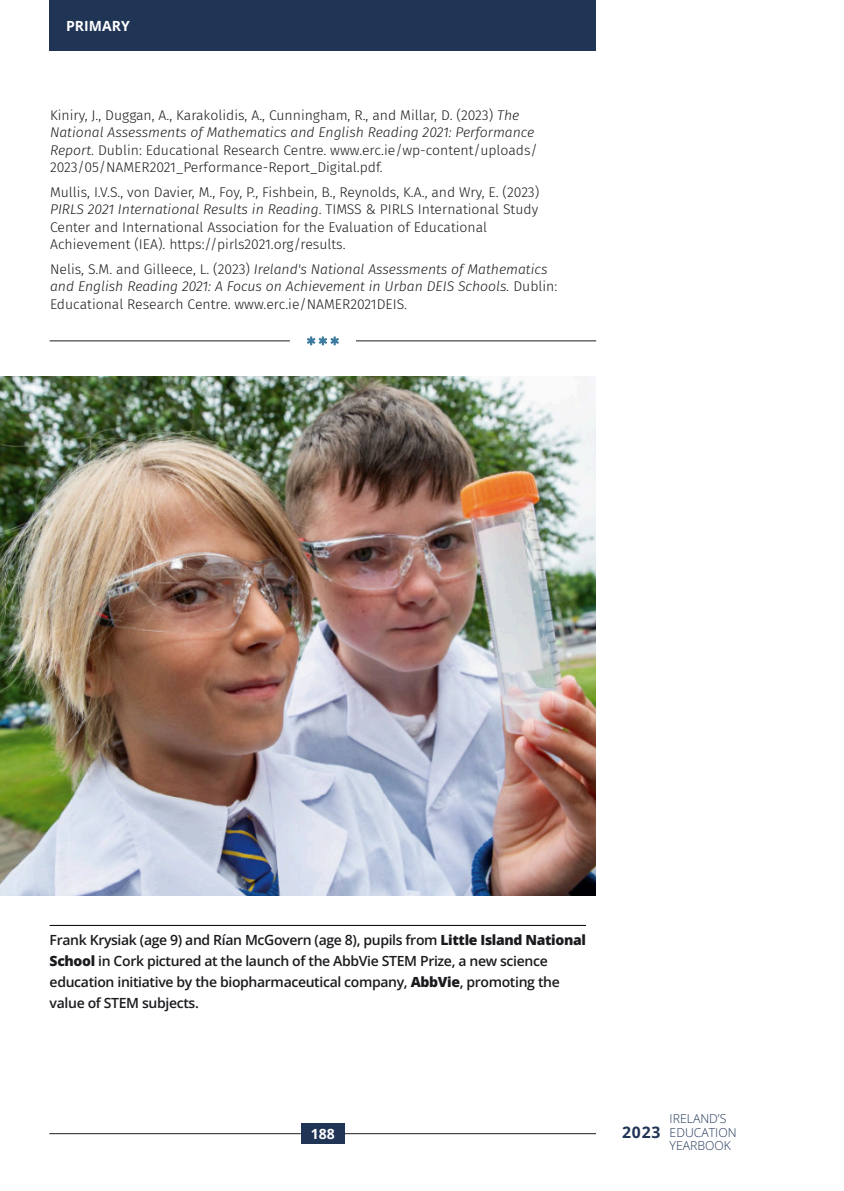
<style>
.page{position:relative;width:844px;height:1191px;background:#fff}
.page>*{position:absolute;margin:0;border:0;box-sizing:border-box;transform-origin:0 0}
.t1{font:700 15.75px "Open Sans";color:#203456}
.t2{font:300 14px "Fira Sans";color:#1b1b1f}
.t3{font:italic 300 14px "Fira Sans";color:#1b1b1f}
.t4{font:600 14px "Open Sans";letter-spacing:-.025em;color:#1b1b1f}
.t5{font:700 14px "Open Sans";color:#fff}
.t6{font:300 12.25px "Open Sans";color:#203456}
.s1{font-style:italic}
.s2{font-style:normal}
.s3{font-weight:800}
</style>
<div class="page">
<div style="left:49px;top:0;width:546px;height:50px;background:#203456"></div>
<hr style="left:49px;top:1133px;width:252px;height:1px;background:#1f1d1a">
<div style="left:301px;top:1123px;width:43px;height:21px;background:#203456"></div>
<hr style="left:344px;top:1133px;width:252px;height:1px;background:#1f1d1a">
<svg style="left:307px;top:336px;width:32px;height:9px"></svg>
<hr style="left:50px;top:340px;width:240px;height:1px;background:#1f1d1a">
<hr style="left:356px;top:340px;width:240px;height:1px;background:#1f1d1a">
<hr style="left:50px;top:925px;width:536px;height:1px;background:#000">
<img style="left:0;top:377px;width:595px;height:519px">
<p class="t5" style="left:66px;top:16px;width:65px">PRIMARY</p>
<p class="t2" style="left:50px;top:106px;width:470px">Kiniry, J., Duggan, A., Karakolidis, A., Cunningham, R., and Millar, D. (2023) <span class="s1">The</span></p>
<p class="t3" style="left:50px;top:124px;width:485px">National Assessments of Mathematics and English Reading 2021: Performance</p>
<p class="t2" style="left:50px;top:141px;width:489px"><span class="s1">Report</span>. Dublin: Educational Research Centre. www.erc.ie/wp-content/uploads/</p>
<p class="t2" style="left:50px;top:159px;width:334px">2023/05/NAMER2021_Performance-Report_Digital.pdf.</p>
<p class="t2" style="left:50px;top:183px;width:490px">Mullis, I.V.S., von Davier, M., Foy, P., Fishbein, B., Reynolds, K.A., and Wry, E. (2023)</p>
<p class="t3" style="left:50px;top:201px;width:489px">PIRLS 2021 International Results in Reading<span class="s2">. TIMSS &amp; PIRLS International Study</span></p>
<p class="t2" style="left:50px;top:218px;width:438px">Center and International Association for the Evaluation of Educational</p>
<p class="t2" style="left:50px;top:236px;width:297px">Achievement (IEA). https://pirls2021.org/results.</p>
<p class="t3" style="left:50px;top:260px;width:498px"><span class="s2">Nelis, S.M. and Gilleece, L. (2023)</span> Ireland's National Assessments of Mathematics</p>
<p class="t3" style="left:50px;top:278px;width:508px">and English Reading 2021: A Focus on Achievement in Urban DEIS Schools. <span class="s2">Dublin:</span></p>
<p class="t2" style="left:50px;top:295px;width:358px">Educational Research Centre. www.erc.ie/NAMER2021DEIS.</p>
<p class="t4" style="left:50px;top:930px;width:537px">Frank Krysiak (age 9) and Rían McGovern (age 8), pupils from <span class="s3">Little Island National</span></p>
<p class="t4" style="left:50px;top:951px;width:499px"><span class="s3">School</span> in Cork pictured at the launch of the AbbVie STEM Prize, a new science</p>
<p class="t4" style="left:50px;top:972px;width:511px">education initiative by the biopharmaceutical company, <span class="s3">AbbVie</span>, promoting the</p>
<p class="t4" style="left:50px;top:993px;width:151px">value of STEM subjects.</p>
<p class="t5" style="left:310px;top:1124px;width:26px">188</p>
<p class="t1" style="left:622px;top:1121px;width:40px">2023</p>
<p class="t6" style="left:669px;top:1109px;width:58px">IRELAND’S</p>
<p class="t6" style="left:669px;top:1123px;width:68px">EDUCATION</p>
<p class="t6" style="left:669px;top:1137px;width:63px">YEARBOOK</p>
</div>
